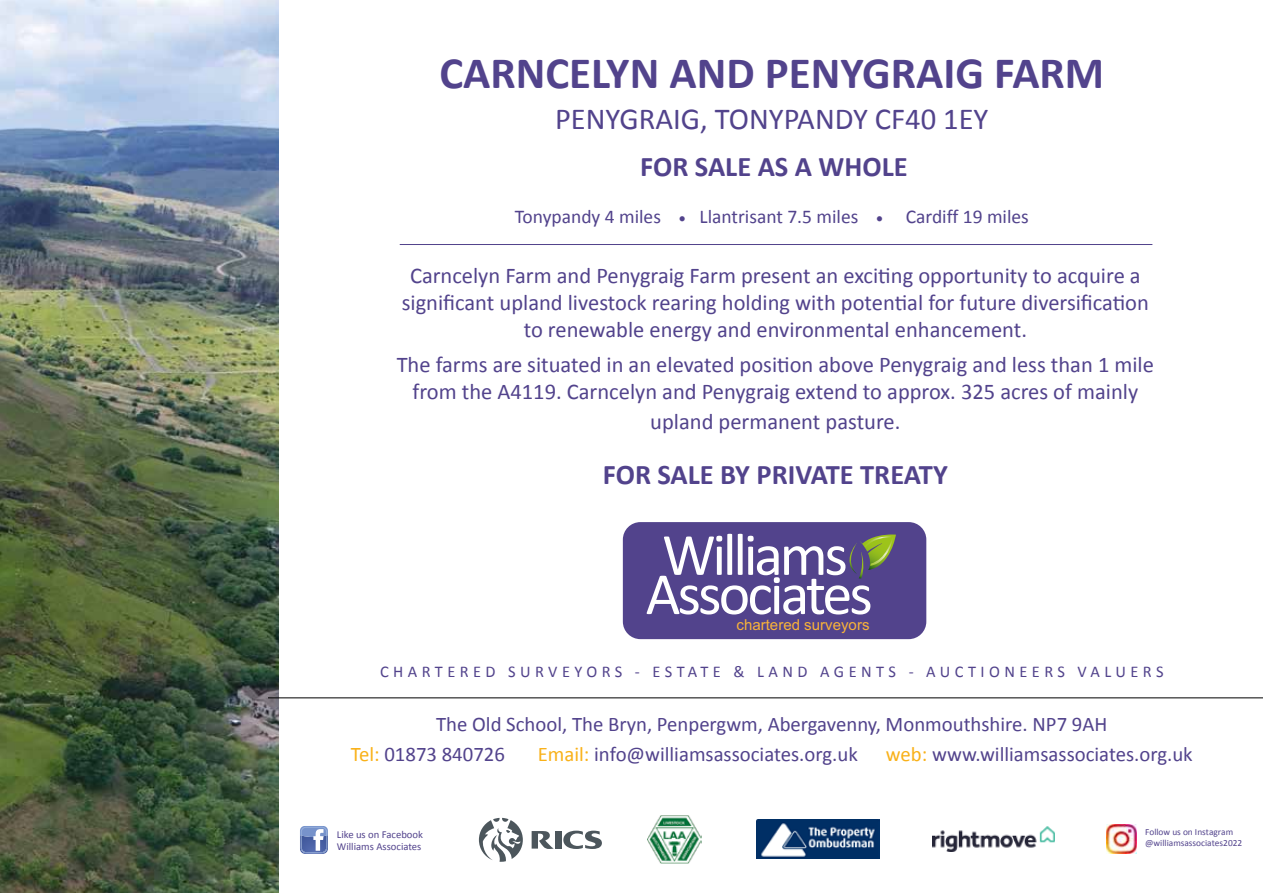
<style>
.page{position:relative;width:1263px;height:893px;background:#fff}
.page>*{position:absolute;margin:0;border:0;box-sizing:border-box;transform-origin:0 0}
.t1{font:700 45px "Calibri";color:#52438c}
.t2{font:30.6px "Calibri";color:#52438c}
.t3{font:700 28.5px "Calibri";color:#52438c}
.t4{font:22.5px/27px "Calibri";color:#52438c;text-align:center}
.t5{font:20.7px/30.3px "Calibri";color:#52438c}
.t6{font:19.5px "Calibri";color:#52438c}
.t7{font:16.35px "Calibri";letter-spacing:.27em;color:#52438c}
.t8{font:15px "Arial";color:#f9b339}
.t9{font:10.65px/12.8px "Calibri";color:#52438c}
.t10{font:9.3px/11.2px "Calibri";color:#52438c}
.s1{font-family:"Minion Pro"}
.s2{color:#f9b119}
</style>
<div class="page">
<img style="left:0;top:0;width:279px;height:893px">
<hr style="left:400px;top:244px;width:752px;height:1px;background:#52438c">
<div style="left:623px;top:522px;width:303px;height:117px;background:#52438c;border-radius:18px"></div>
<svg style="left:647px;top:534px;width:249px;height:80px"></svg>
<hr style="left:268px;top:698px;width:995px;height:1px;background:#000">
<svg style="left:300px;top:826px;width:28px;height:28px"></svg>
<svg style="left:563px;top:831px;width:39px;height:18px"></svg>
<div style="left:555px;top:831px;width:6px;height:18px;background:#4c565c"></div>
<svg style="left:532px;top:831px;width:22px;height:18px"></svg>
<svg style="left:479px;top:818px;width:44px;height:44px"></svg>
<img style="left:756px;top:819px;width:123px;height:40px">
<img style="left:932px;top:826px;width:123px;height:25px">
<img style="left:647px;top:815px;width:54px;height:48px">
<img style="left:1106px;top:824px;width:30px;height:30px">
<h1 class="t1" style="left:439px;top:45px;width:666px">CARNCELYN AND PENYGRAIG FARM</h1>
<h2 class="t2" style="left:555px;top:100px;width:435px">PENYGRAIG, TONYPANDY CF40 1EY</h2>
<p class="t3" style="left:640px;top:149px;width:269px">FOR SALE AS A WHOLE</p>
<p class="t6" style="left:515px;top:204px;width:516px">Tonypandy 4 miles <span class="s1">•</span> Llantrisant 7.5 miles <span class="s1">•</span> Cardiff 19 miles</p>
<p class="t4" style="left:402px;top:261px;width:749px">Carncelyn Farm and Penygraig Farm present an exciting opportunity to acquire a significant upland livestock rearing holding with potential for future diversification to renewable energy and environmental enhancement.</p>
<p class="t4" style="left:397px;top:350px;width:759px">The farms are situated in an elevated position above Penygraig and less than 1 mile from the A4119. Carncelyn and Penygraig extend to approx. 325 acres of mainly</p>
<p class="t4" style="left:650px;top:407px;width:252px">upland permanent pasture.</p>
<p class="t3" style="left:603px;top:457px;width:347px">FOR SALE BY PRIVATE TREATY</p>
<p class="t8" style="left:736px;top:615px;width:135px">chartered surveyors</p>
<p class="t7" style="left:380px;top:661px;width:785px">CHARTERED SURVEYORS - ESTATE &amp; LAND AGENTS - AUCTIONEERS VALUERS</p>
<p class="t5" style="left:351px;top:708px;width:758px;text-indent:85px">The Old School, The Bryn, Penpergwm, Abergavenny, Monmouthshire. NP7 9AH<br><span class="s2">Tel:</span> 01873 840726</p>
<p class="t5" style="left:538px;top:738px;width:321px"><span class="s2">Email:</span> info@williamsassociates.org.uk</p>
<p class="t5" style="left:886px;top:738px;width:308px"><span class="s2">web:</span> www.williamsassociates.org.uk</p>
<p class="t9" style="left:337px;top:827px;width:88px">Like us on Facebook<br>Williams Associates</p>
<p class="t10" style="left:1145px;top:826px;width:98px">Follow us on Instagram @williamsassociates2022</p>
</div>
